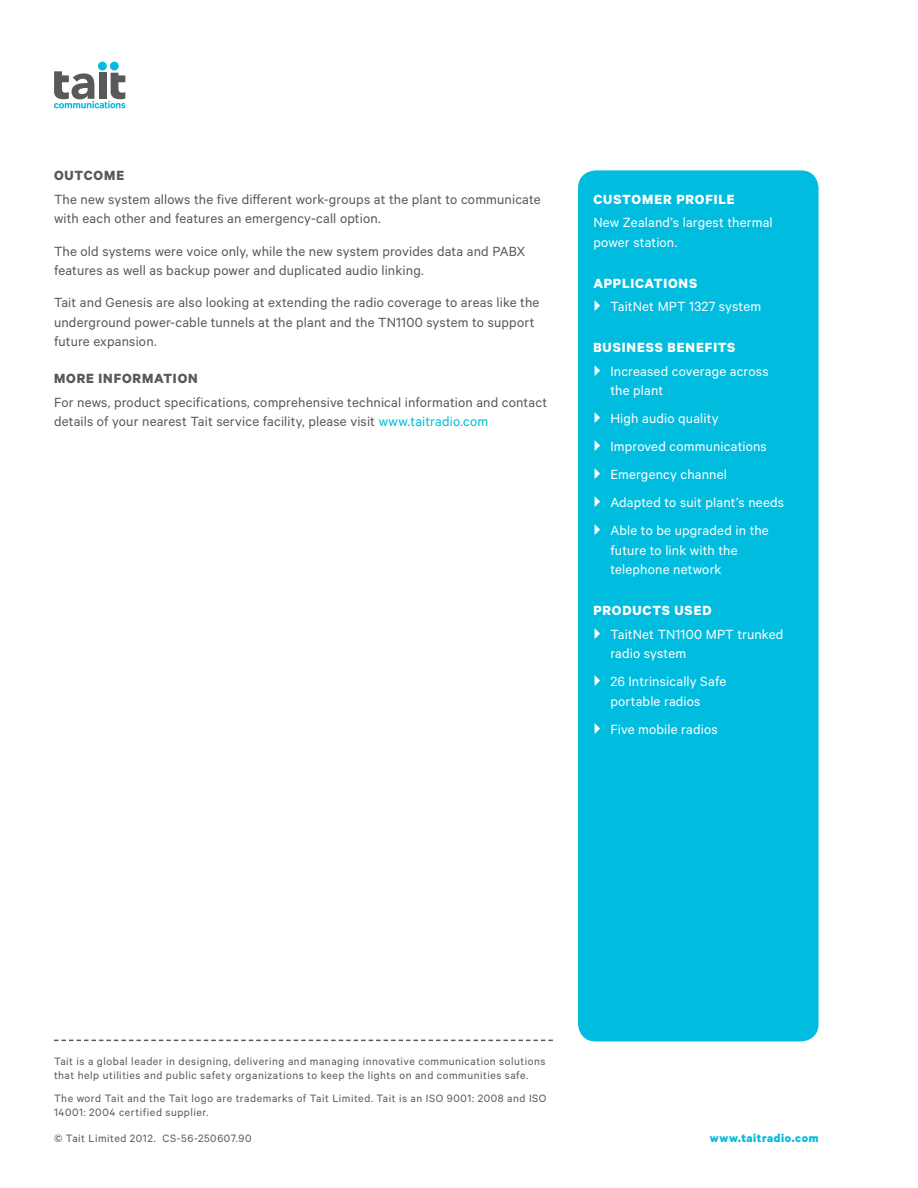
<style>
.page{position:relative;width:918px;height:1188px;background:#fff}
.page>*{position:absolute;margin:0;border:0;box-sizing:border-box;transform-origin:0 0}
.t1{font:15px/19.5px "Calibre";letter-spacing:.01em;color:#58595b}
.t2{font:15px/19.5px "Calibre";letter-spacing:.01em;color:#fff}
.t3{font:700 15px "Calibre";letter-spacing:.06em;color:#fff}
.t4{font:700 15px "Calibre";letter-spacing:.06em;color:#58595b}
.t5{font:700 12.75px "Calibre";letter-spacing:.045em;color:#00bcdf}
.t6{font:12px/14.2px "Calibre";letter-spacing:.045em;color:#58595b}
.s1{color:#00bcdf}
</style>
<div class="page">
<div style="left:110px;top:62px;width:9px;height:8px;background:#00bcdf;border-radius:50%"></div>
<div style="left:98px;top:62px;width:9px;height:8px;background:#00bcdf;border-radius:50%"></div>
<svg style="left:54px;top:71px;width:71px;height:37px"></svg>
<svg style="left:54px;top:1040px;width:499px;height:1px"></svg>
<div style="left:579px;top:171px;width:239px;height:870px;background:#00bcdf;border-radius:17px"></div>
<div style="left:578px;top:170px;width:241px;height:872px;border:2px solid #00bcdf;border-radius:17px"></div>
<p class="t4" style="left:54px;top:166px;width:11px">OUTCOME</p>
<p class="t1" style="left:54px;top:189px;width:488px">The new system allows the five different work-groups at the plant to communicate with each other and features an emergency-call option.</p>
<p class="t1" style="left:54px;top:241px;width:473px">The old systems were voice only, while the new system provides data and PABX features as well as backup power and duplicated audio linking.</p>
<p class="t1" style="left:54px;top:292px;width:487px">Tait and Genesis are also looking at extending the radio coverage to areas like the underground power-cable tunnels at the plant and the TN1100 system to support future expansion.</p>
<p class="t4" style="left:54px;top:369px;width:144px">MORE IN FORMATION</p>
<p class="t1" style="left:54px;top:392px;width:495px">For news, product specifications, comprehensive technical information and contact details of your nearest Tait service facility, please visit <span class="s1">www.taitradio.com</span></p>
<p class="t3" style="left:593px;top:190px;width:143px">CUSTOMER PROFILE</p>
<p class="t2" style="left:593px;top:212px;width:181px">New Zealand’s largest thermal power station.</p>
<p class="t3" style="left:593px;top:274px;width:11px">APP</p>
<p class="t3" style="left:622px;top:274px;width:77px">LICATIONS</p>
<p class="t2" style="left:610px;top:296px;width:152px">TaitNet MPT 1327 system</p>
<p class="t3" style="left:593px;top:338px;width:54px">BUSINESS</p>
<p class="t3" style="left:668px;top:338px;width:60px">BENEFITS</p>
<p class="t2" style="left:610px;top:361px;width:160px">Increased coverage across the plant</p>
<p class="t2" style="left:610px;top:404px;width:175px;line-height:28px">High audio quality<br>Improved communications<br>Emergency channel<br>Adapted to suit plant’s needs<br>Able to be upgraded in the</p>
<p class="t2" style="left:610px;top:540px;width:129px">future to link with the telephone network</p>
<p class="t3" style="left:593px;top:601px;width:11px">PRO</p>
<p class="t3" style="left:622px;top:601px;width:21px">DUCTS</p>
<p class="t3" style="left:675px;top:601px;width:10px">USE</p>
<p class="t3" style="left:703px;top:601px;width:11px">D</p>
<p class="t2" style="left:610px;top:624px;width:175px">TaitNet TN1100 MPT trunked radio system</p>
<p class="t2" style="left:610px;top:671px;width:117px">26 Intrinsically Safe portable radios</p>
<p class="t2" style="left:610px;top:719px;width:109px">Five mobile radios</p>
<p class="t6" style="left:54px;top:1054px;width:493px">Tait is a global leader in designing, delivering and managing innovative communication solutions that help utilities and public safety organizations to keep the lights on and communities safe.</p>
<p class="t6" style="left:54px;top:1091px;width:494px">The word Tait and the Tait logo are trademarks of Tait Limited. Tait is an ISO 9001: 2008 and ISO<br>14001: 2004 certified supplier.</p>
<p class="t6" style="left:54px;top:1131px;width:199px">© Tait Limited 2012. CS-56-250607.90</p>
<p class="t5" style="left:710px;top:1131px;width:110px">WWW.TAITRADIO.COM</p>
</div>
